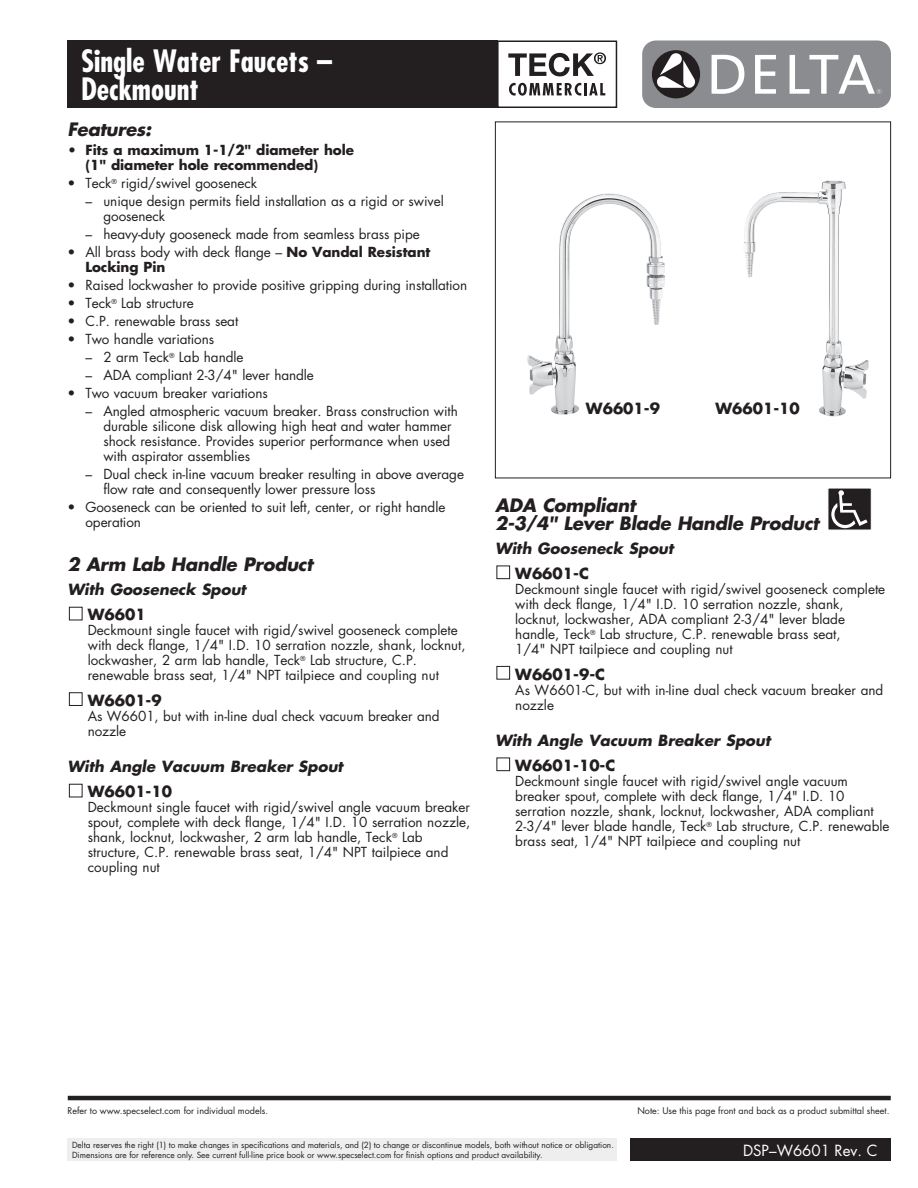
<style>
.page{position:relative;width:918px;height:1188px;background:#fff}
.page>*{position:absolute;margin:0;border:0;box-sizing:border-box;transform-origin:0 0}
.t1{font:700 condensed 30px/28.5px "Futura";color:#fff}
.t2{font:italic 700 18px/18px "Futura";letter-spacing:-.015em;color:#231f20}
.t3{font:italic 700 15px "Futura";color:#231f20}
.t4{font:700 15px "Futura";color:#231f20}
.t5{font:15px "Futura";color:#fff}
.t6{font:13.5px/15px "Futura";color:#231f20}
.t7{font:700 13.5px/15px "Futura";letter-spacing:-.005em;color:#231f20}
.t8{font:9px "Futura";color:#231f20}
.t9{font:8.25px/9.8px "Futura";color:#231f20}
.s1{font-weight:700}
</style>
<div class="page">
<div style="left:642px;top:41px;width:249px;height:67px;background:#8a8c8f;border-radius:14px"></div>
<div style="left:652px;top:50px;width:48px;height:48px;background:#231f20;border-radius:50%"></div>
<svg style="left:712px;top:55px;width:32px;height:39px"></svg>
<svg style="left:755px;top:55px;width:21px;height:39px"></svg>
<svg style="left:790px;top:55px;width:91px;height:39px"></svg>
<svg style="left:656px;top:53px;width:40px;height:35px"></svg>
<div style="left:497px;top:40px;width:120px;height:68px;border:2px solid #231f20"></div>
<svg style="left:508px;top:52px;width:98px;height:24px"></svg>
<svg style="left:509px;top:83px;width:96px;height:13px"></svg>
<div style="left:68px;top:1138px;width:549px;height:23px;background:#eeeeef"></div>
<hr style="left:68px;top:1096px;width:823px;height:4px;background:#231f20">
<div style="left:495px;top:122px;width:396px;height:356px;border:1px solid #231f20"></div>
<div style="left:69px;top:607px;width:13px;height:13px;border:1px solid #231f20"></div>
<div style="left:69px;top:692px;width:13px;height:14px;border:1px solid #231f20"></div>
<div style="left:69px;top:784px;width:13px;height:13px;border:1px solid #231f20"></div>
<div style="left:828px;top:488px;width:43px;height:42px;background:#231f20"></div>
<svg style="left:831px;top:490px;width:37px;height:38px"></svg>
<div style="left:496px;top:566px;width:14px;height:13px;border:1px solid #231f20"></div>
<div style="left:496px;top:666px;width:14px;height:14px;border:1px solid #231f20"></div>
<div style="left:496px;top:758px;width:14px;height:13px;border:1px solid #231f20"></div>
<img style="left:527px;top:194px;width:127px;height:221px">
<img style="left:744px;top:181px;width:125px;height:235px">
<div style="left:68px;top:40px;width:430px;height:68px;background:#231f20"></div>
<div style="left:630px;top:1138px;width:261px;height:23px;background:#231f20"></div>
<h1 class="t1" style="left:81px;top:47px;width:253px">Single Water Faucets –<br>Deckmount</h1>
<h2 class="t2" style="left:68px;top:120px;width:85px">Features:</h2>
<p class="t7" style="left:85px;top:143px;width:270px;text-indent:-18px">• Fits a maximum 1-1/2" diameter hole (1" diameter hole recommended)</p>
<p class="t6" style="left:68px;top:176px;width:191px">• Teck<sup>®</sup> rigid/swivel gooseneck</p>
<p class="t6" style="left:103px;top:194px;width:342px;text-indent:-18px">– unique design permits field installation as a rigid or swivel gooseneck</p>
<p class="t6" style="left:85px;top:227px;width:336px">– heavy-duty gooseneck made from seamless brass pipe</p>
<p class="t6" style="left:85px;top:245px;width:346px;text-indent:-18px">• All brass body with deck flange – <span class="s1">No Vandal Resistant<br>Locking Pin</span></p>
<p class="t6" style="left:67px;top:278px;width:401px">• Raised lockwasher to provide positive gripping during installation</p>
<p class="t6" style="left:67px;top:296px;width:128px">• Teck<sup>®</sup> Lab structure</p>
<p class="t6" style="left:67px;top:314px;width:172px">• C.P. renewable brass seat</p>
<p class="t6" style="left:67px;top:332px;width:148px">• Two handle variations</p>
<p class="t6" style="left:85px;top:350px;width:159px">– 2 arm Teck<sup>®</sup> Lab handle</p>
<p class="t6" style="left:85px;top:368px;width:230px">– ADA compliant 2-3/4" lever handle</p>
<p class="t6" style="left:67px;top:386px;width:202px">• Two vacuum breaker variations</p>
<p class="t6" style="left:103px;top:404px;width:356px;text-indent:-18px">– Angled atmospheric vacuum breaker. Brass construction with durable silicone disk allowing high heat and water hammer shock resistance. Provides superior performance when used with aspirator assemblies</p>
<p class="t6" style="left:103px;top:467px;width:362px;text-indent:-18px">– Dual check in-line vacuum breaker resulting in above average flow rate and consequently lower pressure loss</p>
<p class="t6" style="left:85px;top:500px;width:361px;text-indent:-18px">• Gooseneck can be oriented to suit left, center, or right handle operation</p>
<h2 class="t2" style="left:68px;top:555px;width:247px">2 Arm Lab Handle Product</h2>
<p class="t3" style="left:68px;top:579px;width:180px">With Gooseneck Spout</p>
<p class="t4" style="left:88px;top:605px;width:59px">W6601</p>
<p class="t6" style="left:88px;top:623px;width:379px">Deckmount single faucet with rigid/swivel gooseneck complete with deck flange, 1/4" I.D. 10 serration nozzle, shank, locknut, lockwasher, 2 arm lab handle, Teck<sup>®</sup> Lab structure, C.P. renewable brass seat, 1/4" NPT tailpiece and coupling nut</p>
<p class="t4" style="left:88px;top:690px;width:76px">W6601-9</p>
<p class="t6" style="left:88px;top:709px;width:353px">As W6601, but with in-line dual check vacuum breaker and nozzle</p>
<p class="t3" style="left:68px;top:756px;width:277px">With Angle Vacuum Breaker Spout</p>
<p class="t4" style="left:88px;top:782px;width:86px">W6601-10</p>
<p class="t6" style="left:88px;top:800px;width:384px">Deckmount single faucet with rigid/swivel angle vacuum breaker spout, complete with deck flange, 1/4" I.D. 10 serration nozzle, shank, locknut, lockwasher, 2 arm lab handle, Teck<sup>®</sup> Lab structure, C.P. renewable brass seat, 1/4" NPT tailpiece and coupling nut</p>
<p class="t4" style="left:586px;top:398px;width:76px">W6601-9</p>
<p class="t4" style="left:716px;top:398px;width:86px">W6601-10</p>
<h2 class="t2" style="left:495px;top:496px;width:326px">ADA Compliant<br>2-3/4" Lever Blade Handle Product</h2>
<p class="t3" style="left:495px;top:538px;width:180px">With Gooseneck Spout</p>
<p class="t4" style="left:515px;top:563px;width:75px">W6601-C</p>
<p class="t6" style="left:515px;top:582px;width:372px">Deckmount single faucet with rigid/swivel gooseneck complete with deck flange, 1/4" I.D. 10 serration nozzle, shank, locknut, lockwasher, ADA compliant 2-3/4" lever blade handle, Teck<sup>®</sup> Lab structure, C.P. renewable brass seat,<br>1/4" NPT tailpiece and coupling nut</p>
<p class="t4" style="left:515px;top:664px;width:91px">W6601-9-C</p>
<p class="t6" style="left:515px;top:682px;width:370px">As W6601-C, but with in-line dual check vacuum breaker and nozzle</p>
<p class="t3" style="left:495px;top:730px;width:277px">With Angle Vacuum Breaker Spout</p>
<p class="t4" style="left:515px;top:755px;width:102px">W6601-10-C</p>
<p class="t6" style="left:515px;top:774px;width:376px">Deckmount single faucet with rigid/swivel angle vacuum breaker spout, complete with deck flange, 1/4" I.D. 10 serration nozzle, shank, locknut, lockwasher, ADA compliant 2-3/4" lever blade handle, Teck<sup>®</sup> Lab structure, C.P. renewable brass seat, 1/4" NPT tailpiece and coupling nut</p>
<p class="t8" style="left:68px;top:1105px;width:202px">Refer to www.specselect.com for individual models.</p>
<p class="t8" style="left:637px;top:1105px;width:254px">Note: Use this page front and back as a product submittal sheet.</p>
<p class="t9" style="left:72px;top:1140px;width:543px">Delta reserves the right (1) to make changes in specifications and materials, and (2) to change or discontinue models, both without notice or obligation.<br>Dimensions are for reference only. See current full-line price book or www.specselect.com for finish options and product availability.</p>
<p class="t5" style="left:743px;top:1140px;width:136px">DSP–W6601 Rev. C</p>
<p class="t5" style="left:802px;top:1140px;width:77px">Page 9.C.7</p>
</div>
